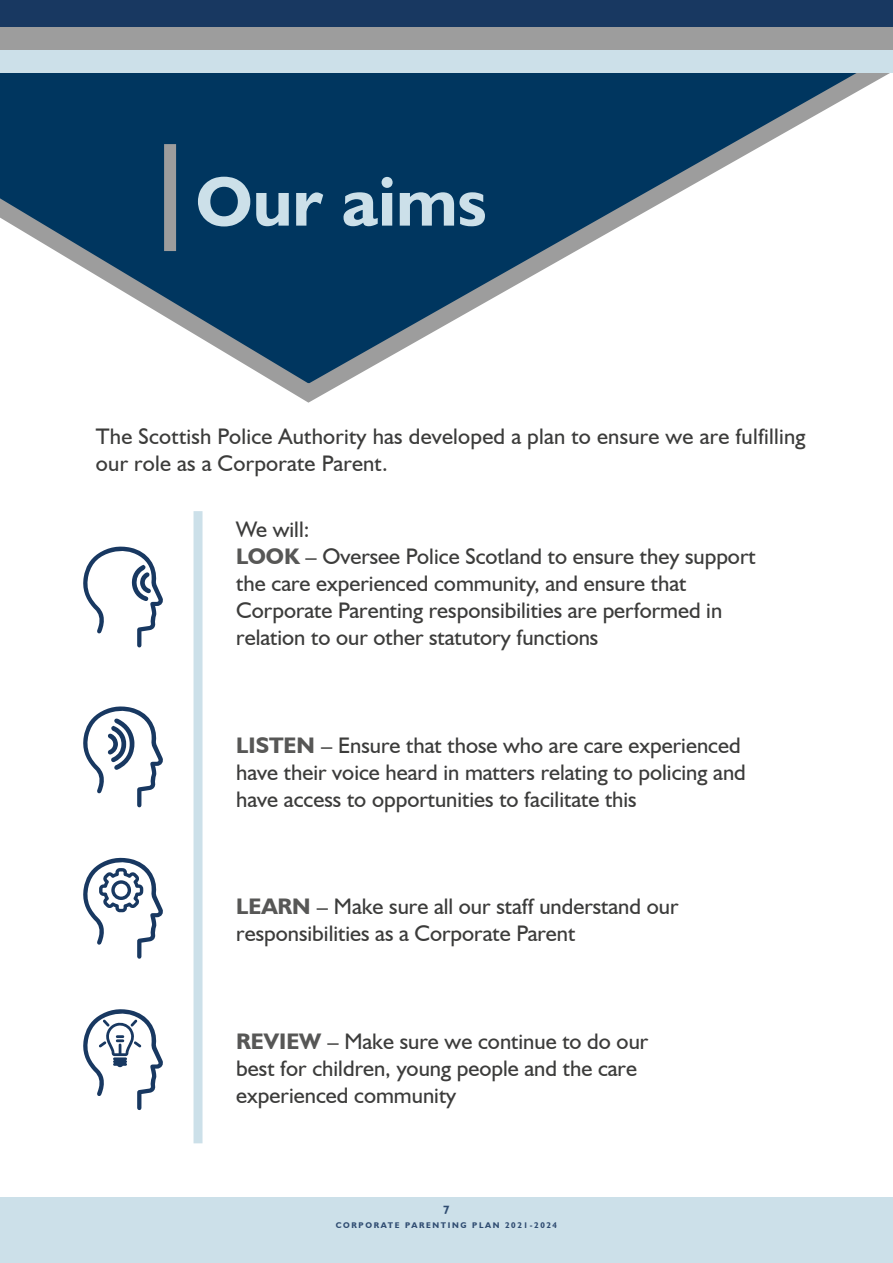
<style>
.page{position:relative;width:893px;height:1263px;background:#fff}
.page>*{position:absolute;margin:0;border:0;box-sizing:border-box;transform-origin:0 0}
.Heading_1tab{font:700 70.5px "Humanist 521 BT";color:#cce0e9}
.Body_line_L2{font:22.5px/27px "Humanist 521 BT";color:#3c3c3b}
.Body{font:22.5px/27px "Humanist 521 BT";letter-spacing:.01em;color:#3c3c3b}
.t1{font:700 12px "Humanist 521 BT";color:#2f4c71}
.t2{font:700 8.25px "Humanist 521 BT";letter-spacing:.2em;color:#2f4c71}
.s1{font-weight:700;color:#575756}
</style>
<div class="page">
<svg style="left:0;top:73px;width:890px;height:330px"></svg>
<div style="left:0;top:1197px;width:893px;height:66px;background:#cce0e9"></div>
<div style="left:0;top:0;width:893px;height:27px;background:#183861"></div>
<div style="left:0;top:27px;width:893px;height:23px;background:#9d9d9d"></div>
<div style="left:0;top:50px;width:893px;height:23px;background:#cce0e9"></div>
<div style="left:164px;top:144px;width:12px;height:107px;background:#9d9d9d"></div>
<div style="left:194px;top:511px;width:9px;height:632px;background:#cce0e9"></div>
<svg style="left:83px;top:1009px;width:80px;height:101px"></svg>
<svg style="left:83px;top:857px;width:80px;height:102px"></svg>
<svg style="left:83px;top:706px;width:80px;height:102px"></svg>
<svg style="left:83px;top:546px;width:80px;height:102px"></svg>
<h1 class="Heading_1tab" style="left:196px;top:158px;width:293px">Our aims</h1>
<p class="Body" style="left:96px;top:423px;width:711px">The Scottish Police Authority has developed a plan to ensure we are fulfilling our role as a Corporate Parent.</p>
<p class="Body_line_L2" style="left:236px;top:515px;width:521px">We will:<br><span class="s1">LOOK</span> – Oversee Police Scotland to ensure they support the care experienced community, and ensure that Corporate Parenting responsibilities are performed in relation to our other statutory functions</p>
<p class="Body_line_L2" style="left:236px;top:731px;width:511px"><span class="s1">LISTEN</span> – Ensure that those who are care experienced have their voice heard in matters relating to policing and have access to opportunities to facilitate this</p>
<p class="Body_line_L2" style="left:236px;top:893px;width:444px"><span class="s1">LEARN</span> – Make sure all our staff understand our responsibilities as a Corporate Parent</p>
<p class="Body_line_L2" style="left:236px;top:1027px;width:414px"><span class="s1">REVIEW</span> – Make sure we continue to do our best for children, young people and the care experienced community</p>
<p class="t1" style="left:443px;top:1202px;width:8px">7</p>
<p class="t2" style="left:336px;top:1220px;width:223px">CORPORATE PARENTING PLAN 2021-2024</p>
</div>
